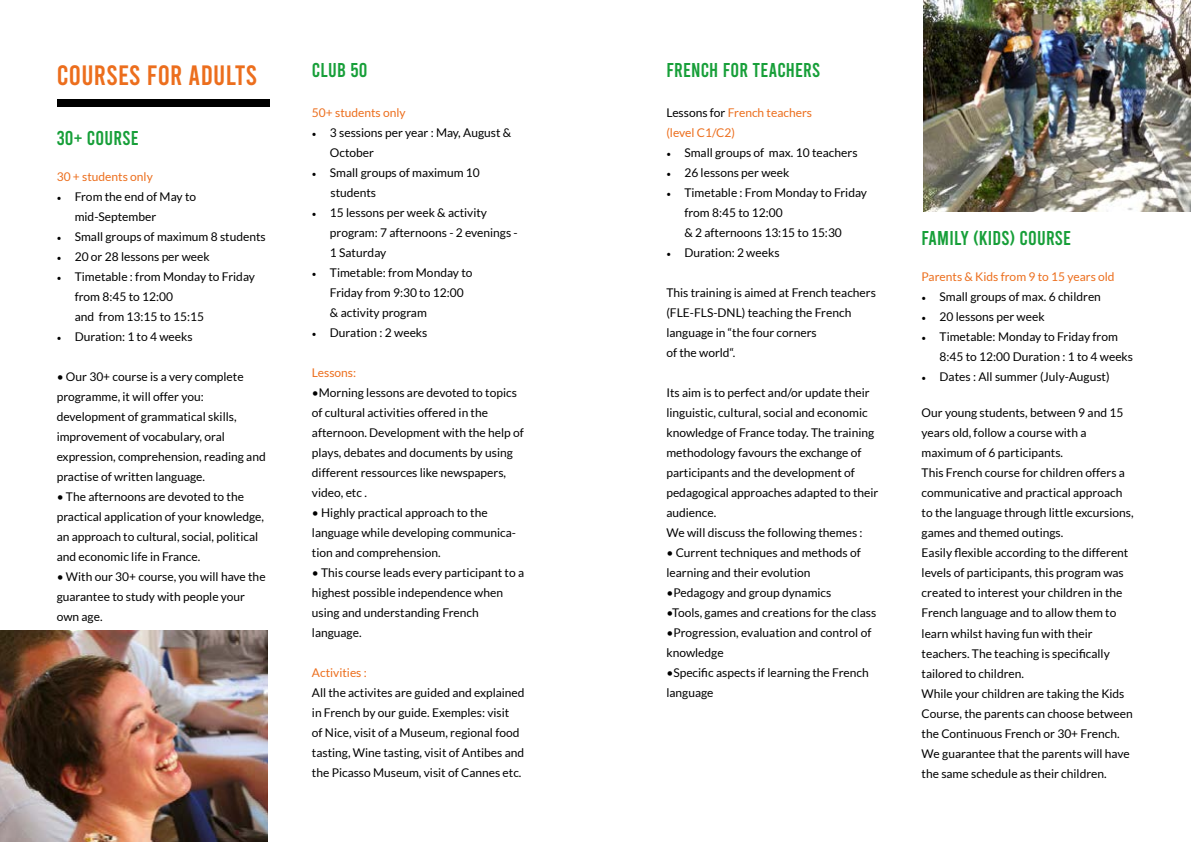
<style>
.page{position:relative;width:1191px;height:842px;background:#fff}
.page>*{position:absolute;margin:0;border:0;box-sizing:border-box;transform-origin:0 0}
.t1{font:28px "Bebas";letter-spacing:.01em;color:#ec6e1d}
.t2{font:20px "Bebas";letter-spacing:.01em;color:#179f39}
.t3{font:12px/20px "Lato";color:#000}
.t4{font:12px/20px "Lato";color:#ec6e1d}
.s1{font-family:"Minion Pro"}
.s2{color:#000}
</style>
<div class="page">
<div style="left:57px;top:99px;width:212px;height:7px;background:#000"></div>
<img style="left:0;top:631px;width:268px;height:211px">
<img style="left:923px;top:0;width:268px;height:211px">
<h1 class="t1" style="left:57px;top:61px;width:200px">COU RSES FOR ADULTS</h1>
<h2 class="t2" style="left:57px;top:128px;width:75px">30+ COURSE</h2>
<p class="t4" style="left:57px;top:166px;width:98px">30 + students only</p>
<p class="t3" style="left:75px;top:186px;width:123px;text-indent:-18px"><span class="s1">•</span> From the end of May to mid-September</p>
<p class="t3" style="left:57px;top:226px;width:210px"><span class="s1">•</span> Small groups of maximum 8 students</p>
<p class="t3" style="left:57px;top:246px;width:155px"><span class="s1">•</span> 20 or 28 lessons per week</p>
<p class="t3" style="left:75px;top:266px;width:182px;text-indent:-18px"><span class="s1">•</span> Timetable : from Monday to Friday from 8:45 to 12:00<br>and from 13:15 to 15:15</p>
<p class="t3" style="left:57px;top:326px;width:137px"><span class="s1">•</span> Duration: 1 to 4 weeks</p>
<p class="t3" style="left:57px;top:366px;width:210px">• Our 30+ course is a very complete programme, it will offer you: development of grammatical skills, improvement of vocabulary, oral expression, comprehension, reading and practise of written language.</p>
<p class="t3" style="left:57px;top:486px;width:209px">• The afternoons are devoted to the practical application of your knowledge, an approach to cultural, social, political and economic life in France.</p>
<p class="t3" style="left:57px;top:566px;width:210px">• With our 30+ course, you will have the guarantee to study with people your own age.</p>
<h2 class="t2" style="left:312px;top:60px;width:57px">CLUB 50</h2>
<p class="t4" style="left:312px;top:102px;width:95px">50+ students only</p>
<p class="t3" style="left:330px;top:122px;width:183px;text-indent:-18px"><span class="s1">•</span> 3 sessions per year : May, August &amp;<br>October</p>
<p class="t3" style="left:330px;top:162px;width:151px;text-indent:-19px"><span class="s1">•</span> Small groups of maximum 10 students</p>
<p class="t3" style="left:330px;top:202px;width:189px;text-indent:-18px"><span class="s1">•</span> 15 lessons per week &amp; activity program: 7 afternoons - 2 evenings -<br>1 Saturday</p>
<p class="t3" style="left:330px;top:262px;width:144px;text-indent:-18px"><span class="s1">•</span> Timetable: from Monday to<br>Friday from 9:30 to 12:00 &amp; activity program</p>
<p class="t3" style="left:312px;top:322px;width:117px"><span class="s1">•</span> Duration : 2 weeks</p>
<p class="t4" style="left:312px;top:362px;width:46px">Lessons:</p>
<p class="t3" style="left:312px;top:382px;width:213px">•Morning lessons are devoted to topics of cultural activities offered in the afternoon. Development with the help of plays, debates and documents by using different ressources like newspapers, video, etc .</p>
<p class="t3" style="left:312px;top:502px;width:205px">• Highly practical approach to the language while developing communica&shy;tion and comprehension.</p>
<p class="t3" style="left:312px;top:562px;width:214px">• This course leads every participant to a highest possible independence when using and understanding French language.</p>
<p class="t4" style="left:312px;top:662px;width:56px">Activities :</p>
<p class="t3" style="left:312px;top:682px;width:214px">All the activites are guided and explained in French by our guide. Exemples: visit<br>of Nice, visit of a Museum, regional food tasting, Wine tasting, visit of Antibes and the Picasso Museum, visit of Cannes etc.</p>
<h2 class="t2" style="left:666px;top:60px;width:154px">FRENCH FOR TEACHERS</h2>
<p class="t4" style="left:666px;top:102px;width:147px"><span class="s2">Lessons for</span> French teachers (level C1/C2)</p>
<p class="t3" style="left:666px;top:142px;width:193px"><span class="s1">•</span> Small groups of max. 10 teachers</p>
<p class="t3" style="left:666px;top:162px;width:124px"><span class="s1">•</span> 26 lessons per week</p>
<p class="t3" style="left:684px;top:182px;width:184px;text-indent:-18px"><span class="s1">•</span> Timetable : From Monday to Friday from 8:45 to 12:00<br>&amp; 2 afternoons 13:15 to 15:30</p>
<p class="t3" style="left:666px;top:242px;width:115px"><span class="s1">•</span> Duration: 2 weeks</p>
<p class="t3" style="left:666px;top:282px;width:211px">This training is aimed at French teachers (FLE-FLS-DNL) teaching the French language in “the four corners<br>of the world“.</p>
<p class="t3" style="left:666px;top:382px;width:213px">Its aim is to perfect and/or update their linguistic, cultural, social and economic knowledge of France today. The training methodology favours the exchange of participants and the development of pedagogical approaches adapted to their audience.<br>We will discuss the following themes :</p>
<p class="t3" style="left:666px;top:542px;width:196px">• Current techniques and methods of learning and their evolution</p>
<p class="t3" style="left:666px;top:582px;width:166px">•Pedagogy and group dynamics</p>
<p class="t3" style="left:666px;top:602px;width:211px">•Tools, games and creations for the class</p>
<p class="t3" style="left:666px;top:622px;width:206px">•Progression, evaluation and control of knowledge</p>
<p class="t3" style="left:666px;top:662px;width:204px">•Specific aspects if learning the French language</p>
<h2 class="t2" style="left:921px;top:228px;width:142px">FAMILY (KIDS) COU RSE</h2>
<p class="t4" style="left:921px;top:267px;width:195px">Parents &amp; Kids from 9 to 15 years old</p>
<p class="t3" style="left:921px;top:287px;width:181px"><span class="s1">•</span> Small groups of max. 6 children</p>
<p class="t3" style="left:921px;top:307px;width:125px"><span class="s1">•</span> 20 lessons per week</p>
<p class="t3" style="left:939px;top:327px;width:195px;text-indent:-18px"><span class="s1">•</span> Timetable: Monday to Friday from<br>8:45 to 12:00 Duration : 1 to 4 weeks</p>
<p class="t3" style="left:921px;top:367px;width:189px"><span class="s1">•</span> Dates : All summer (July-August)</p>
<p class="t3" style="left:921px;top:403px;width:213px">Our young students, between 9 and 15 years old, follow a course with a maximum of 6 participants.<br>This French course for children offers a communicative and practical approach to the language through little excursions, games and themed outings.<br>Easily flexible according to the different levels of participants, this program was created to interest your children in the French language and to allow them to learn whilst having fun with their teachers. The teaching is specifically tailored to children.<br>While your children are taking the Kids Course, the parents can choose between the Continuous French or 30+ French.<br>We guarantee that the parents will have the same schedule as their children.</p>
</div>
